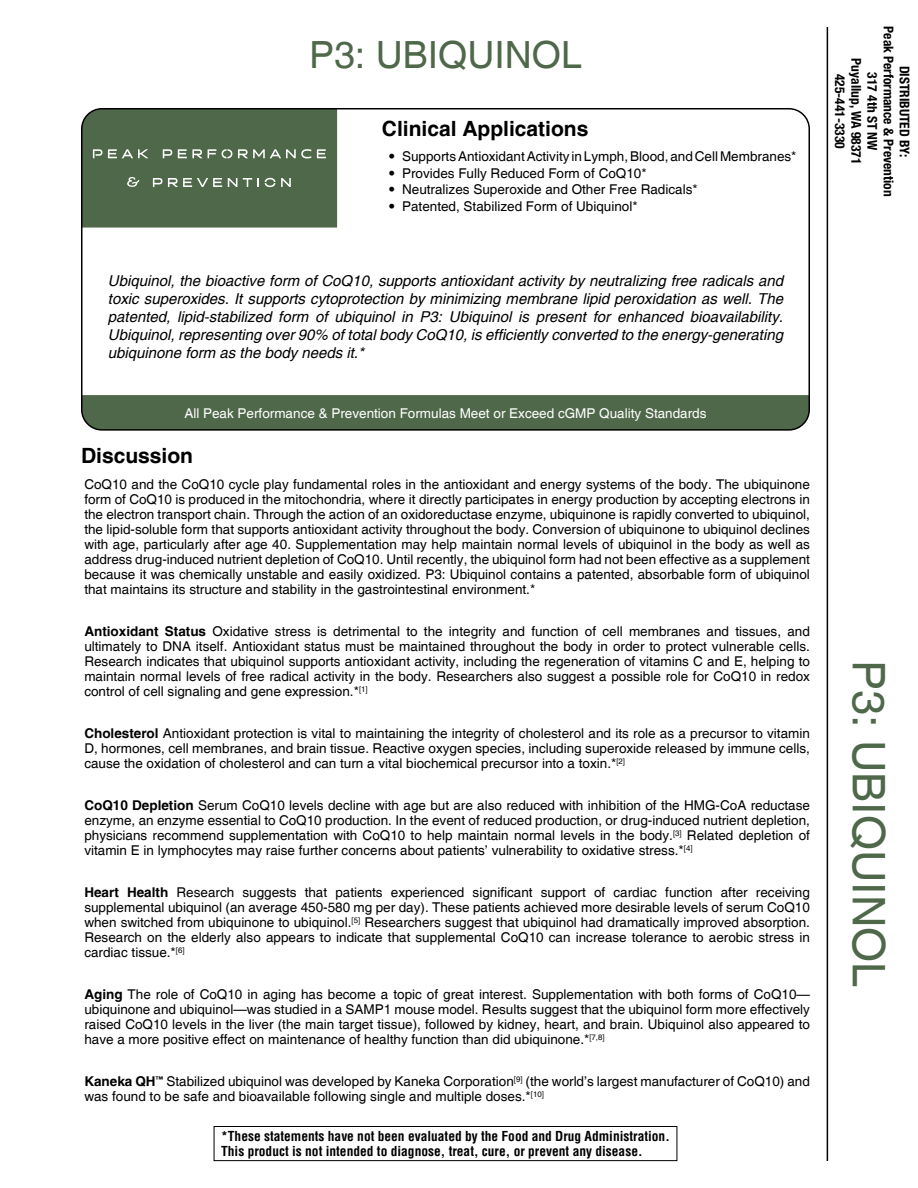
<style>
.page{position:relative;width:918px;height:1188px;background:#fff}
.page>*{position:absolute;margin:0;border:0;box-sizing:border-box;transform-origin:0 0}
.t1{font:45px "Helvetica";color:#4f684a}
.t2{font:37.5px "Helvetica";color:#4f684a}
.t3{font:700 21px "Helvetica";color:#000}
.t4{font:italic 15px/18px "Helvetica";color:#000;text-align:justify}
.t5{font:13.5px/15px "Helvetica";color:#000;text-align:justify}
.t6{font:700 condensed 13.5px/15px "Helvetica";color:#000}
.t7{font:700 condensed 13.5px/16.2px "Helvetica Neue LT Pro";color:#000;text-align:center}
.t8{font:13.5px "Helvetica";color:#fff}
.s1{font-family:"Trade Gothic LT Std"}
.s2{font-weight:700}
</style>
<div class="page">
<div style="left:82px;top:395px;width:727px;height:34px;background:#4f684a"></div>
<svg style="left:82px;top:109px;width:255px;height:119px;background:#556d50"></svg>
<hr style="left:827px;top:27px;width:1px;height:1134px;background:#000">
<div style="left:214px;top:1126px;width:463px;height:35px;border:1px solid #000"></div>
<h2 class="t2" style="left:309px;top:33px;width:275px">P3: UBIQUINOL</h2>
<h3 class="t3" style="left:382px;top:115px;width:208px">Clinical Applications</h3>
<p class="t5" style="left:389px;top:150px;width:409px"><span class="s1">•</span> Supports Antioxidant Activity in Lymph, Blood, and Cell Membranes*</p>
<p class="t5" style="left:389px;top:166px;width:260px"><span class="s1">•</span> Provides Fully Reduced Form of CoQ10*</p>
<p class="t5" style="left:389px;top:183px;width:311px"><span class="s1">•</span> Neutralizes Superoxide and Other Free Radicals*</p>
<p class="t5" style="left:389px;top:199px;width:251px"><span class="s1">•</span> Patented, Stabilized Form of Ubiquinol*</p>
<p class="t4" style="left:108px;top:272px;width:677px">Ubiquinol, the bioactive form of CoQ10, supports antioxidant activity by neutralizing free radicals and toxic superoxides. It supports cytoprotection by minimizing membrane lipid peroxidation as well. The patented, lipid-stabilized form of ubiquinol in P3: Ubiquinol is present for enhanced bioavailability.<br>Ubiquinol, representing over 90% of total body CoQ10, is efficiently converted to the energy-generating ubiquinone form as the body needs it.*</p>
<p class="t8" style="left:184px;top:406px;width:524px">All Peak Performance &amp; Prevention Formulas Meet or Exceed cGMP Quality Standards</p>
<h3 class="t3" style="left:81px;top:443px;width:114px">Discussion</h3>
<p class="t5" style="left:84px;top:478px;width:727px">CoQ10 and the CoQ10 cycle play fundamental roles in the antioxidant and energy systems of the body. The ubiquinone form of CoQ10 is produced in the mitochondria, where it directly participates in energy production by accepting electrons in the electron transport chain. Through the action of an oxidoreductase enzyme, ubiquinone is rapidly converted to ubiquinol, the lipid-soluble form that supports antioxidant activity throughout the body. Conversion of ubiquinone to ubiquinol declines with age, particularly after age 40. Supplementation may help maintain normal levels of ubiquinol in the body as well as address drug-induced nutrient depletion of CoQ10. Until recently, the ubiquinol form had not been effective as a supplement because it was chemically unstable and easily oxidized. P3: Ubiquinol contains a patented, absorbable form of ubiquinol that maintains its structure and stability in the gastrointestinal environment.*</p>
<p class="t5" style="left:84px;top:625px;width:727px"><span class="s2">Antioxidant Status</span> Oxidative stress is detrimental to the integrity and function of cell membranes and tissues, and ultimately to DNA itself. Antioxidant status must be maintained throughout the body in order to protect vulnerable cells.<br>Research indicates that ubiquinol supports antioxidant activity, including the regeneration of vitamins C and E, helping to maintain normal levels of free radical activity in the body. Researchers also suggest a possible role for CoQ10 in redox control of cell signaling and gene expression.*<sup>[1]</sup></p>
<p class="t5" style="left:84px;top:727px;width:727px"><span class="s2">Cholesterol</span> Antioxidant protection is vital to maintaining the integrity of cholesterol and its role as a precursor to vitamin D, hormones, cell membranes, and brain tissue. Reactive oxygen species, including superoxide released by immune cells, cause the oxidation of cholesterol and can turn a vital biochemical precursor into a toxin.*<sup>[2]</sup></p>
<p class="t5" style="left:84px;top:799px;width:727px"><span class="s2">CoQ10 Depletion</span> Serum CoQ10 levels decline with age but are also reduced with inhibition of the HMG-CoA reductase enzyme, an enzyme essential to CoQ10 production. In the event of reduced production, or drug-induced nutrient depletion, physicians recommend supplementation with CoQ10 to help maintain normal levels in the body.<sup>[3]</sup> Related depletion of vitamin E in lymphocytes may raise further concerns about patients’ vulnerability to oxidative stress.*<sup>[4]</sup></p>
<p class="t5" style="left:84px;top:886px;width:727px"><span class="s2">Heart Health</span> Research suggests that patients experienced significant support of cardiac function after receiving supplemental ubiquinol (an average 450-580 mg per day). These patients achieved more desirable levels of serum CoQ10 when switched from ubiquinone to ubiquinol.<sup>[5]</sup> Researchers suggest that ubiquinol had dramatically improved absorption.<br>Research on the elderly also appears to indicate that supplemental CoQ10 can increase tolerance to aerobic stress in cardiac tissue.*<sup>[6]</sup></p>
<p class="t5" style="left:84px;top:988px;width:727px"><span class="s2">Aging</span> The role of CoQ10 in aging has become a topic of great interest. Supplementation with both forms of CoQ10— ubiquinone and ubiquinol—was studied in a SAMP1 mouse model. Results suggest that the ubiquinol form more effectively raised CoQ10 levels in the liver (the main target tissue), followed by kidney, heart, and brain. Ubiquinol also appeared to have a more positive effect on maintenance of healthy function than did ubiquinone.*<sup>[7,8]</sup></p>
<p class="t5" style="left:84px;top:1075px;width:727px"><span class="s2">Kaneka QH</span><sup>™</sup> Stabilized ubiquinol was developed by Kaneka Corporation<sup>[9]</sup> (the world’s largest manufacturer of CoQ10) and was found to be safe and bioavailable following single and multiple doses.*<sup>[10]</sup></p>
<p class="t6" style="left:221px;top:1129px;width:450px">*These statements have not been evaluated by the Food and Drug Administration.<br>This product is not intended to diagnose, treat, cure, or prevent any disease.</p>
<p class="t7" style="left:913px;top:26px;width:171px;rotate:90deg">DISTRIBUTED BY:<br>Peak Performance &amp; Prevention<br>317 4th ST NW<br>Puyallup, WA 98371<br>425-441-3330</p>
<h1 class="t1" style="left:895px;top:660px;width:325px;rotate:90deg">P3: Ubiquinol</h1>
</div>
